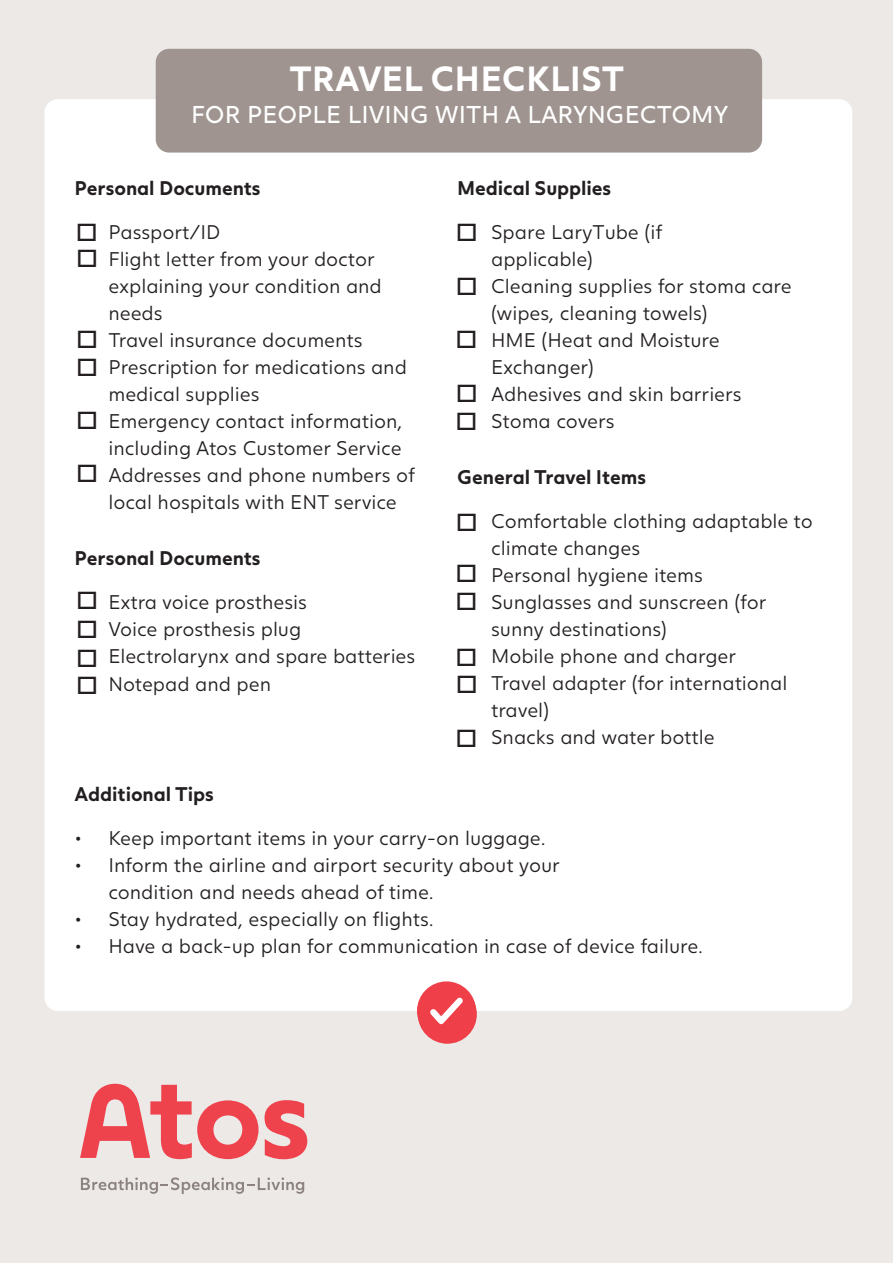
<style>
.page{position:relative;width:893px;height:1263px;background:#ece9e7}
.page>*{position:absolute;margin:0;border:0;box-sizing:border-box;transform-origin:0 0}
.t1{font:700 34.5px "Juli Sans";color:#fff}
.t2{font:24px "Juli Sans";color:#fff}
.t3{font:300 19.5px/27px "Juli Sans";letter-spacing:-.005em;color:#231f20}
.t4{font:700 19.5px "Juli Sans";letter-spacing:-.005em;color:#231f20}
</style>
<div class="page">
<div style="left:44px;top:99px;width:808px;height:912px;background:#fff;border-radius:13px"></div>
<div style="left:156px;top:49px;width:606px;height:104px;background:#9f9490;border-radius:13px"></div>
<svg style="left:418px;top:985px;width:59px;height:59px"></svg>
<div style="left:417px;top:981px;width:59px;height:59px;background:#ef404a;border-radius:50%"></div>
<svg style="left:430px;top:997px;width:33px;height:28px"></svg>
<svg style="left:81px;top:1177px;width:223px;height:17px"></svg>
<svg style="left:265px;top:1100px;width:42px;height:59px"></svg>
<svg style="left:80px;top:1084px;width:178px;height:75px"></svg>
<h1 class="t1" style="left:289px;top:58px;width:336px">TRAVEL CHECKLIST</h1>
<p class="t2" style="left:191px;top:100px;width:539px">FOR PEOPLE LIVING WITH A LARYNGECTOMY</p>
<p class="t4" style="left:74px;top:176px;width:188px">Personal Documents</p>
<p class="t3" style="left:108px;top:218px;width:308px">Passport/ID<br>Flight letter from your doctor explaining your condition and needs<br>Travel insurance documents<br>Prescription for medications and medical supplies<br>Emergency contact information, including Atos Customer Service<br>Addresses and phone numbers of local hospitals with ENT service</p>
<p class="t4" style="left:74px;top:547px;width:188px">Personal Documents</p>
<p class="t3" style="left:108px;top:589px;width:308px">Extra voice prosthesis<br>Voice prosthesis plug<br>Electrolarynx and spare batteries<br>Notepad and pen</p>
<p class="t4" style="left:457px;top:176px;width:156px">Medical Supplies</p>
<p class="t3" style="left:491px;top:218px;width:302px">Spare LaryTube (if<br>applicable)<br>Cleaning supplies for stoma care (wipes, cleaning towels)<br>HME (Heat and Moisture<br>Exchanger)<br>Adhesives and skin barriers<br>Stoma covers</p>
<p class="t4" style="left:457px;top:465px;width:190px">General Travel Items</p>
<p class="t3" style="left:491px;top:508px;width:323px">Comfortable clothing adaptable to climate changes<br>Personal hygiene items<br>Sunglasses and sunscreen (for sunny destinations)<br>Mobile phone and charger<br>Travel adapter (for international travel)<br>Snacks and water bottle</p>
<p class="t4" style="left:74px;top:782px;width:141px">Additional Tips</p>
<p class="t3" style="left:74px;top:825px;width:473px">• Keep important items in your carry-on luggage.</p>
<p class="t3" style="left:108px;top:852px;width:453px;text-indent:-34px">• Inform the airline and airport security about your condition and needs ahead of time.</p>
<p class="t3" style="left:74px;top:906px;width:361px">• Stay hydrated, especially on flights.</p>
<p class="t3" style="left:74px;top:933px;width:630px">• Have a back-up plan for communication in case of device failure.</p>
</div>
